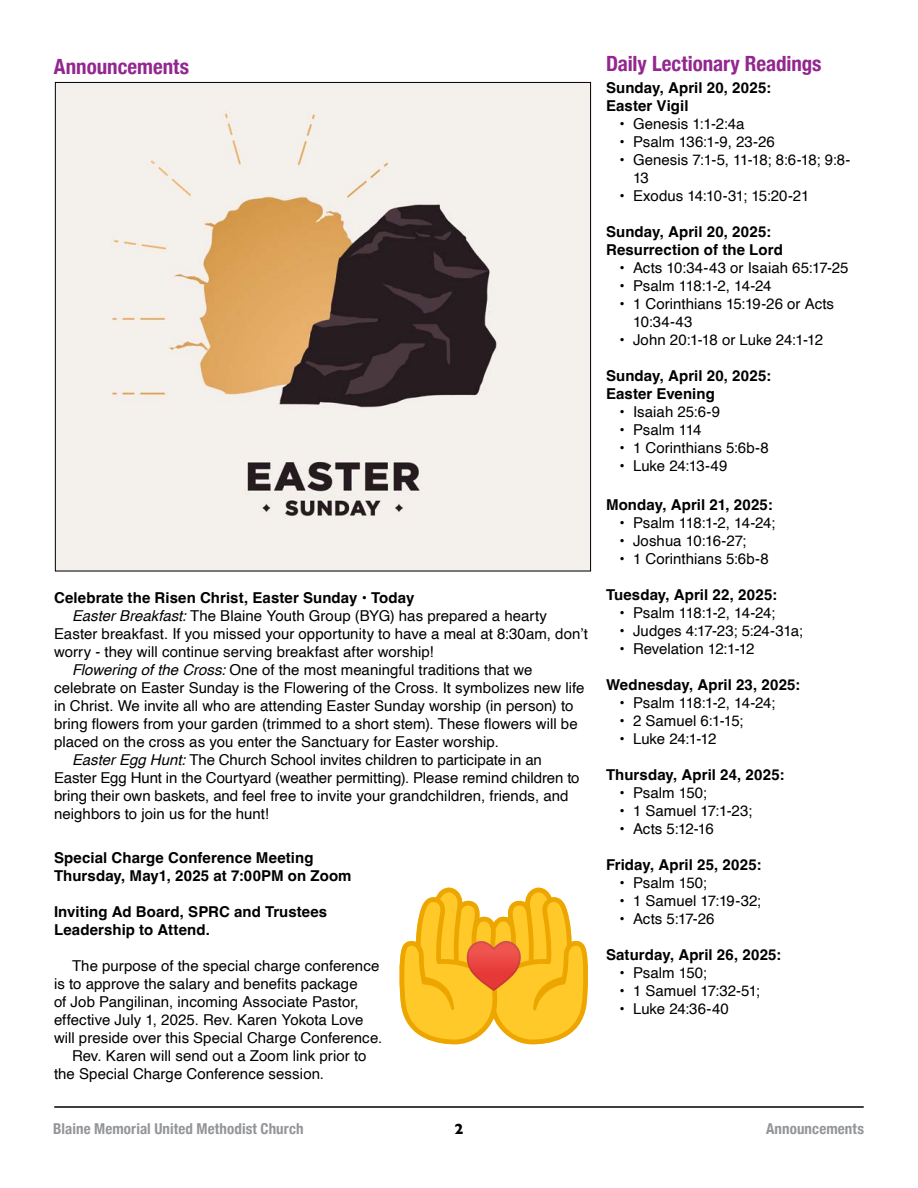
<style>
.page{position:relative;width:918px;height:1188px;background:#fff}
.page>*{position:absolute;margin:0;border:0;box-sizing:border-box;transform-origin:0 0}
.t1{font:700 condensed 21px "Helvetica Neue";color:#92278f}
.t2{font:15px/18px "Helvetica";color:#000}
.t3{font:700 15px/18px "Helvetica";letter-spacing:.005em;color:#000}
.t4{font:700 condensed 15px "Helvetica Neue";letter-spacing:.005em;color:#939598}
.t5{font:700 15px "Gill Sans";color:#000}
.s1{font-style:italic}
</style>
<div class="page">
<hr style="left:55px;top:1106px;width:808px;height:2px;background:#000">
<img style="left:57px;top:84px;width:532px;height:485px">
<svg style="left:399px;top:888px;width:189px;height:156px"></svg>
<h1 class="t1" style="left:54px;top:49px;width:137px">Announcements</h1>
<h1 class="t1" style="left:606px;top:46px;width:217px">Daily Lectionary Readings</h1>
<p class="t3" style="left:54px;top:590px;width:362px">Celebrate the Risen Christ, Easter Sunday • Today</p>
<p class="t2" style="left:72px;top:607px;width:477px"><span class="s1">Easter Breakfast:</span> The Blaine Youth Group (BYG) has prepared a hearty</p>
<p class="t2" style="left:54px;top:625px;width:535px">Easter breakfast. If you missed your opportunity to have a meal at 8:30am, don’t</p>
<p class="t2" style="left:54px;top:643px;width:381px">worry - they will continue serving breakfast after worship!</p>
<p class="t2" style="left:72px;top:661px;width:462px"><span class="s1">Flowering of the Cross:</span> One of the most meaningful traditions that we</p>
<p class="t2" style="left:54px;top:679px;width:532px">celebrate on Easter Sunday is the Flowering of the Cross. It symbolizes new life</p>
<p class="t2" style="left:54px;top:697px;width:521px">in Christ. We invite all who are attending Easter Sunday worship (in person) to</p>
<p class="t2" style="left:54px;top:715px;width:525px">bring flowers from your garden (trimmed to a short stem). These flowers will be</p>
<p class="t2" style="left:54px;top:733px;width:446px">placed on the cross as you enter the Sanctuary for Easter worship.</p>
<p class="t2" style="left:72px;top:751px;width:471px"><span class="s1">Easter Egg Hunt:</span> The Church School invites children to participate in an</p>
<p class="t2" style="left:54px;top:769px;width:527px">Easter Egg Hunt in the Courtyard (weather permitting). Please remind children to</p>
<p class="t2" style="left:54px;top:787px;width:516px">bring their own baskets, and feel free to invite your grandchildren, friends, and</p>
<p class="t2" style="left:54px;top:805px;width:216px">neighbors to join us for the hunt!</p>
<p class="t3" style="left:54px;top:851px;width:299px">Special Charge Conference Meeting<br>Thursday, May1, 2025 at 7:00PM on Zoom</p>
<p class="t3" style="left:54px;top:905px;width:275px">Inviting Ad Board, SPRC and Trustees<br>Leadership to Attend.</p>
<p class="t2" style="left:72px;top:957px;width:309px">The purpose of the special charge conference</p>
<p class="t2" style="left:54px;top:975px;width:305px">is to approve the salary and benefits package</p>
<p class="t2" style="left:54px;top:993px;width:306px">of Job Pangilinan, incoming Associate Pastor,</p>
<p class="t2" style="left:54px;top:1011px;width:311px">effective July 1, 2025. Rev. Karen Yokota Love</p>
<p class="t2" style="left:54px;top:1029px;width:330px">will preside over this Special Charge Conference.</p>
<p class="t2" style="left:72px;top:1047px;width:296px">Rev. Karen will send out a Zoom link prior to</p>
<p class="t2" style="left:54px;top:1065px;width:272px">the Special Charge Conference session.</p>
<p class="t4" style="left:53px;top:1116px;width:252px">Blaine Memorial United Methodist Church</p>
<p class="t5" style="left:455px;top:1117px;width:10px">2</p>
<p class="t3" style="left:606px;top:81px;width:167px">Sunday, April 20, 2025:<br>Easter Vigil</p>
<p class="t2" style="left:620px;top:116px;width:127px">• Genesis 1:1-2:4a</p>
<p class="t2" style="left:620px;top:134px;width:157px">• Psalm 136:1-9, 23-26</p>
<p class="t2" style="left:633px;top:152px;width:219px;text-indent:-14px">• Genesis 7:1-5, 11-18; 8:6-18; 9:8-<br>13</p>
<p class="t2" style="left:620px;top:188px;width:191px">• Exodus 14:10-31; 15:20-21</p>
<p class="t3" style="left:606px;top:225px;width:178px">Sunday, April 20, 2025:<br>Resurrection of the Lord</p>
<p class="t2" style="left:620px;top:260px;width:231px">• Acts 10:34-43 or Isaiah 65:17-25</p>
<p class="t2" style="left:620px;top:278px;width:154px">• Psalm 118:1-2, 14-24</p>
<p class="t2" style="left:633px;top:296px;width:203px;text-indent:-14px">• 1 Corinthians 15:19-26 or Acts<br>10:34-43</p>
<p class="t2" style="left:620px;top:332px;width:205px">• John 20:1-18 or Luke 24:1-12</p>
<p class="t3" style="left:606px;top:369px;width:167px">Sunday, April 20, 2025:<br>Easter Evening</p>
<p class="t2" style="left:620px;top:404px;width:102px">• Isaiah 25:6-9</p>
<p class="t2" style="left:620px;top:422px;width:84px">• Psalm 114</p>
<p class="t2" style="left:620px;top:440px;width:151px">• 1 Corinthians 5:6b-8</p>
<p class="t2" style="left:620px;top:458px;width:109px">• Luke 24:13-49</p>
<p class="t3" style="left:606px;top:498px;width:168px">Monday, April 21, 2025:</p>
<p class="t2" style="left:620px;top:515px;width:157px">• Psalm 118:1-2, 14-24;</p>
<p class="t2" style="left:620px;top:533px;width:128px">• Joshua 10:16-27;</p>
<p class="t2" style="left:620px;top:551px;width:151px">• 1 Corinthians 5:6b-8</p>
<p class="t3" style="left:606px;top:588px;width:173px">Tuesday, April 22, 2025:</p>
<p class="t2" style="left:620px;top:605px;width:157px">• Psalm 118:1-2, 14-24;</p>
<p class="t2" style="left:620px;top:623px;width:185px">• Judges 4:17-23; 5:24-31a;</p>
<p class="t2" style="left:620px;top:641px;width:137px">• Revelation 12:1-12</p>
<p class="t3" style="left:606px;top:678px;width:196px">Wednesday, April 23, 2025:</p>
<p class="t2" style="left:620px;top:695px;width:157px">• Psalm 118:1-2, 14-24;</p>
<p class="t2" style="left:620px;top:713px;width:125px">• 2 Samuel 6:1-15;</p>
<p class="t2" style="left:620px;top:731px;width:99px">• Luke 24:1-12</p>
<p class="t3" style="left:606px;top:768px;width:180px">Thursday, April 24, 2025:</p>
<p class="t2" style="left:620px;top:785px;width:89px">• Psalm 150;</p>
<p class="t2" style="left:620px;top:803px;width:134px">• 1 Samuel 17:1-23;</p>
<p class="t2" style="left:620px;top:821px;width:96px">• Acts 5:12-16</p>
<p class="t3" style="left:606px;top:858px;width:157px">Friday, April 25, 2025:</p>
<p class="t2" style="left:620px;top:875px;width:89px">• Psalm 150;</p>
<p class="t2" style="left:620px;top:893px;width:143px">• 1 Samuel 17:19-32;</p>
<p class="t2" style="left:620px;top:911px;width:96px">• Acts 5:17-26</p>
<p class="t3" style="left:606px;top:948px;width:177px">Saturday, April 26, 2025:</p>
<p class="t2" style="left:620px;top:965px;width:89px">• Psalm 150;</p>
<p class="t2" style="left:620px;top:983px;width:142px">• 1 Samuel 17:32-51;</p>
<p class="t2" style="left:620px;top:1001px;width:111px">• Luke 24:36-40</p>
<p class="t4" style="left:766px;top:1116px;width:99px">Announcements</p>
</div>
